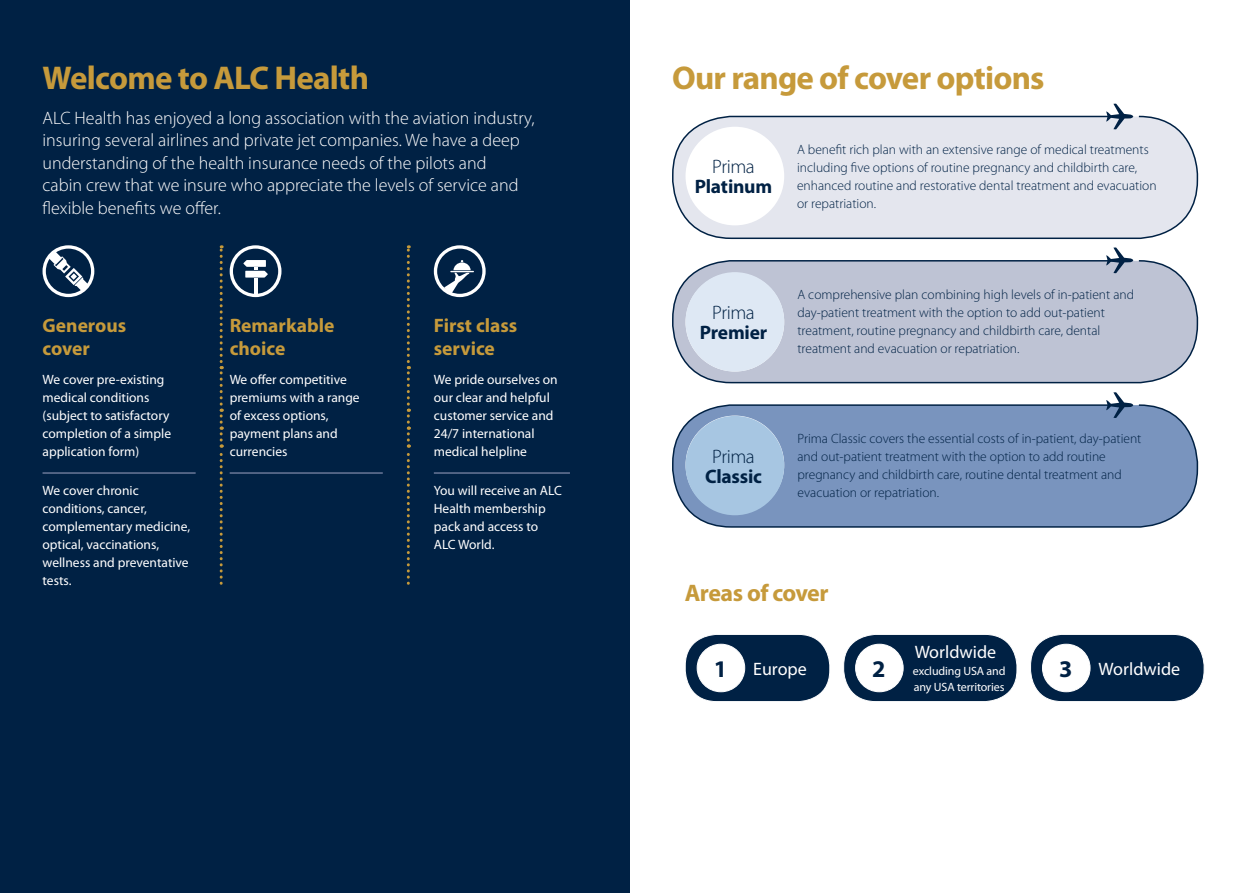
<style>
.page{position:relative;width:1259px;height:893px;background:#fff}
.page>*{position:absolute;margin:0;border:0;box-sizing:border-box;transform-origin:0 0}
.t1{font:700 33px "Myriad Pro";letter-spacing:-.025em;color:#c69a3b}
.t2{font:700 24px "Myriad Pro";letter-spacing:-.025em;color:#c69a3b}
.t3{font:700 24px "Myriad Pro";color:#002144}
.t4{font:700 19.5px/22.5px "Myriad Pro";color:#c69a3b}
.t5{font:700 19.5px "Myriad Pro";letter-spacing:-.01em;color:#002144}
.t6{font:300 19.5px "Myriad Pro";letter-spacing:-.025em;color:#002144}
.t7{font:300 18px/22.5px "Myriad Pro";color:#fff}
.t8{font:18px "Myriad Pro";color:#fff}
.t9{font:300 13.5px/18px "Myriad Pro";color:#002144}
.t10{font:13.5px/18px "Myriad Pro";color:#fff}
.t11{font:12px/16.5px "Myriad Pro";letter-spacing:-.01em;color:#fff}
.s1{font-weight:700;font-size:24px;color:#002144}
</style>
<div class="page">
<div style="left:0;top:0;width:629px;height:893px;background:#002144"></div>
<svg style="left:220px;top:245px;width:3px;height:340px"></svg>
<svg style="left:407px;top:245px;width:3px;height:340px"></svg>
<svg style="left:48px;top:251px;width:41px;height:40px"></svg>
<div style="left:43px;top:245px;width:51px;height:52px;border:3px solid #fff;border-radius:50%"></div>
<hr style="left:254px;top:278px;width:3px;height:16px;background:#fff">
<svg style="left:243px;top:260px;width:25px;height:18px"></svg>
<div style="left:230px;top:245px;width:51px;height:52px;border:3px solid #fff;border-radius:50%"></div>
<svg style="left:444px;top:260px;width:30px;height:34px"></svg>
<div style="left:434px;top:245px;width:51px;height:52px;border:3px solid #fff;border-radius:50%"></div>
<hr style="left:43px;top:472px;width:153px;height:2px;background:#6a7798">
<hr style="left:230px;top:472px;width:153px;height:2px;background:#6a7798">
<hr style="left:434px;top:472px;width:136px;height:2px;background:#6a7798">
<svg style="left:672px;top:115px;width:527px;height:125px;background:#dee1e9"></svg>
<div style="left:672px;top:260px;width:526px;height:123px;background:#bec3d4;border:2px solid #002144;border-radius:58px"></div>
<div style="left:672px;top:404px;width:526px;height:124px;background:#7994be;border:2px solid #002144;border-radius:59px"></div>
<div style="left:685px;top:272px;width:99px;height:100px;background:#dee8f4;border-radius:50%"></div>
<div style="left:685px;top:634px;width:145px;height:68px;background:#002144;border-radius:32px"></div>
<div style="left:685px;top:634px;width:145px;height:68px;border:1px solid #fff;border-radius:32px"></div>
<div style="left:697px;top:644px;width:47px;height:48px;background:#fff;border-radius:50%"></div>
<div style="left:696px;top:644px;width:49px;height:48px;border:1px solid #fff;border-radius:50%"></div>
<div style="left:843px;top:634px;width:174px;height:68px;background:#002144;border-radius:32px"></div>
<div style="left:843px;top:634px;width:174px;height:68px;border:1px solid #fff;border-radius:32px"></div>
<div style="left:855px;top:644px;width:48px;height:48px;background:#fff;border-radius:50%"></div>
<div style="left:855px;top:644px;width:48px;height:48px;border:1px solid #fff;border-radius:50%"></div>
<div style="left:1030px;top:634px;width:174px;height:68px;background:#002144;border-radius:31px"></div>
<div style="left:1030px;top:634px;width:174px;height:68px;border:1px solid #fff;border-radius:31px"></div>
<div style="left:1042px;top:644px;width:48px;height:48px;background:#fff;border-radius:50%"></div>
<div style="left:1042px;top:644px;width:48px;height:48px;border:1px solid #fff;border-radius:50%"></div>
<svg style="left:1106px;top:104px;width:27px;height:25px"></svg>
<svg style="left:1106px;top:247px;width:27px;height:26px"></svg>
<svg style="left:1106px;top:392px;width:27px;height:26px"></svg>
<div style="left:685px;top:416px;width:99px;height:99px;background:#a7c6e2;border-radius:50%"></div>
<div style="left:685px;top:127px;width:99px;height:98px;background:#fff;border-radius:50%"></div>
<h1 class="t1" style="left:43px;top:59px;width:328px">Welcome to ALC Health</h1>
<p class="t7" style="left:43px;top:107px;width:494px">ALC Health has enjoyed a long association with the aviation industry, insuring several airlines and private jet companies. We have a deep understanding of the health insurance needs of the pilots and<br>cabin crew that we insure who appreciate the levels of service and flexible benefits we offer.</p>
<h3 class="t4" style="left:43px;top:315px;width:85px">Generous cover</h3>
<h3 class="t4" style="left:230px;top:315px;width:106px">Remarkable choice</h3>
<h3 class="t4" style="left:434px;top:315px;width:85px">First class service</h3>
<p class="t10" style="left:43px;top:370px;width:130px">We cover pre-existing medical conditions (subject to satisfactory completion of a simple application form)</p>
<p class="t10" style="left:43px;top:481px;width:149px">We cover chronic conditions, cancer, complementary medicine, optical, vaccinations, wellness and preventative tests.</p>
<p class="t10" style="left:230px;top:370px;width:131px">We offer competitive premiums with a range of excess options, payment plans and currencies</p>
<p class="t10" style="left:434px;top:370px;width:125px">We pride ourselves on our clear and helpful customer service and<br>24/7 international medical helpline</p>
<p class="t10" style="left:434px;top:481px;width:130px">You will receive an ALC<br>Health membership pack and access to<br>ALC World.</p>
<h1 class="t1" style="left:672px;top:59px;width:374px">Our range of cover options</h1>
<h3 class="t6" style="left:712px;top:156px;width:44px">Prima</h3>
<h3 class="t5" style="left:695px;top:175px;width:79px">Platinum</h3>
<p class="t9" style="left:797px;top:140px;width:361px">A benefit rich plan with an extensive range of medical treatments including five options of routine pregnancy and childbirth care, enhanced routine and restorative dental treatment and evacuation or repatriation.</p>
<h3 class="t6" style="left:712px;top:302px;width:44px">Prima</h3>
<h3 class="t5" style="left:700px;top:321px;width:69px">Premier</h3>
<p class="t9" style="left:797px;top:285px;width:338px">A comprehensive plan combining high levels of in-patient and day-patient treatment with the option to add out-patient treatment, routine pregnancy and childbirth care, dental treatment and evacuation or repatriation.</p>
<h3 class="t6" style="left:712px;top:446px;width:44px">Prima</h3>
<h3 class="t5" style="left:705px;top:465px;width:58px">Classic</h3>
<p class="t9" style="left:797px;top:429px;width:345px">Prima Classic covers the essential costs of in-patient, day-patient and out-patient treatment with the option to add routine pregnancy and childbirth care, routine dental treatment and evacuation or repatriation.</p>
<h2 class="t2" style="left:685px;top:579px;width:145px">Areas of cover</h2>
<h3 class="t8" style="left:713px;top:658px;width:95px"><span class="s1">1</span> Europe</h3>
<h3 class="t8" style="left:914px;top:641px;width:83px">Worldwide</h3>
<p class="t11" style="left:913px;top:662px;width:94px">excluding USA and any USA territories</p>
<h2 class="t3" style="left:872px;top:655px;width:15px">2</h2>
<h3 class="t8" style="left:1059px;top:658px;width:123px"><span class="s1">3</span> Worldwide</h3>
</div>
